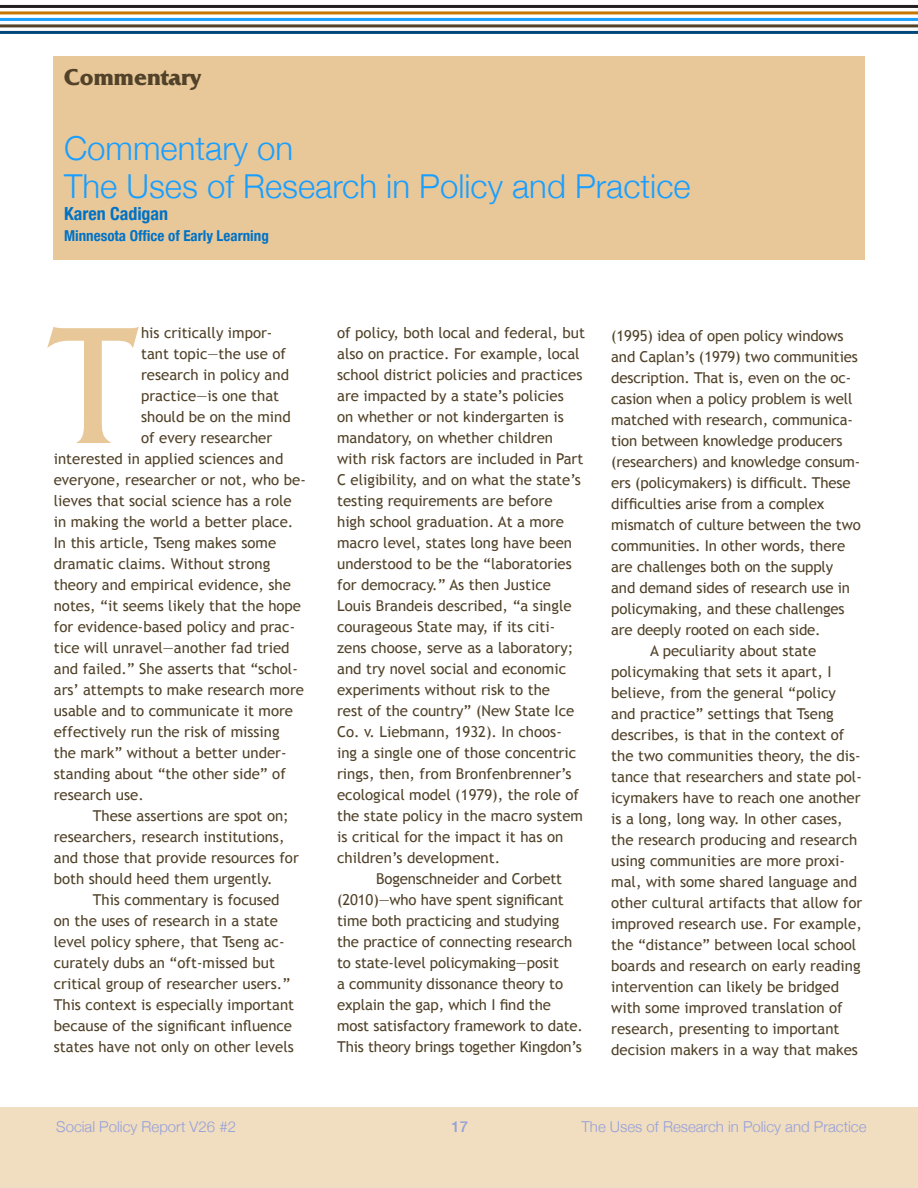
<style>
.page{position:relative;width:918px;height:1188px;background:#fff}
.page>*{position:absolute;margin:0;border:0;box-sizing:border-box;transform-origin:0 0}
._1stPara_DropCap{font:174.6px "Friz Quadrata";color:#e8c899}
.t1{font:300 33px/37.5px "Helvetica Neue";color:#1a9eff}
.t2{font:700 24px "Friz Quadrata";color:#514229}
.Author{font:700 condensed 18px "Helvetica Neue";color:#0072c6}
.BodyText{font:15px/21px "Trebuchet MS";color:#514229}
._1stPara_DropCap-2{font:15px "Trebuchet MS";color:#514229}
.t3{font:300 15px "Helvetica Neue";color:#94a0db}
.AuthorLocation{font:700 condensed 15px "Helvetica Neue";color:#0072c6}
.t4{font:500 15px "Helvetica Neue";color:#94a0db}
</style>
<div class="page">
<div style="left:0;top:1107px;width:918px;height:81px;background:#f1ddbf"></div>
<hr style="left:0;top:5px;width:918px;height:3px;background:#231f20">
<hr style="left:0;top:11px;width:918px;height:3px;background:#c67600">
<hr style="left:0;top:18px;width:918px;height:3px;background:#1a9eff">
<hr style="left:0;top:24px;width:918px;height:3px;background:#514229">
<hr style="left:0;top:31px;width:918px;height:3px;background:#004679">
<div style="left:53px;top:56px;width:812px;height:203px;background:#e8c899"></div>
<p class="t2" style="left:64px;top:64px;width:139px">Commentary</p>
<p class="t1" style="left:64px;top:128px;width:628px">Commentary on<br>The Uses of Research in Policy and Practice</p>
<p class="Author" style="left:64px;top:198px;width:106px">Karen Cadigan</p>
<p class="AuthorLocation" style="left:64px;top:223px;width:206px">Minnesota Office of Early Learning</p>
<p class="_1stPara_DropCap" style="left:54px;top:289px;width:82px">T</p>
<p class="_1stPara_DropCap-2" style="left:141px;top:324px;width:133px">his critically impor-</p>
<p class="_1stPara_DropCap-2" style="left:141px;top:345px;width:146px">tant topic—the use of</p>
<p class="_1stPara_DropCap-2" style="left:141px;top:366px;width:149px">research in policy and</p>
<p class="_1stPara_DropCap-2" style="left:141px;top:387px;width:140px">practice—is one that</p>
<p class="_1stPara_DropCap-2" style="left:141px;top:408px;width:151px">should be on the mind</p>
<p class="_1stPara_DropCap-2" style="left:141px;top:429px;width:133px">of every researcher</p>
<p class="_1stPara_DropCap-2" style="left:54px;top:450px;width:231px">interested in applied sciences and</p>
<p class="_1stPara_DropCap-2" style="left:54px;top:471px;width:254px">everyone, researcher or not, who be-</p>
<p class="_1stPara_DropCap-2" style="left:54px;top:492px;width:239px">lieves that social science has a role</p>
<p class="_1stPara_DropCap-2" style="left:54px;top:513px;width:241px">in making the world a better place.</p>
<p class="_1stPara_DropCap-2" style="left:54px;top:534px;width:224px">In this article, Tseng makes some</p>
<p class="_1stPara_DropCap-2" style="left:54px;top:555px;width:218px">dramatic claims. Without strong</p>
<p class="_1stPara_DropCap-2" style="left:54px;top:576px;width:239px">theory and empirical evidence, she</p>
<p class="_1stPara_DropCap-2" style="left:54px;top:597px;width:249px">notes, “it seems likely that the hope</p>
<p class="_1stPara_DropCap-2" style="left:54px;top:618px;width:243px">for evidence-based policy and prac-</p>
<p class="_1stPara_DropCap-2" style="left:54px;top:639px;width:237px">tice will unravel—another fad tried</p>
<p class="_1stPara_DropCap-2" style="left:54px;top:660px;width:246px">and failed.” She asserts that “schol-</p>
<p class="_1stPara_DropCap-2" style="left:54px;top:681px;width:252px">ars’ attempts to make research more</p>
<p class="_1stPara_DropCap-2" style="left:54px;top:702px;width:241px">usable and to communicate it more</p>
<p class="_1stPara_DropCap-2" style="left:54px;top:723px;width:227px">effectively run the risk of missing</p>
<p class="_1stPara_DropCap-2" style="left:54px;top:744px;width:234px">the mark” without a better under-</p>
<p class="_1stPara_DropCap-2" style="left:54px;top:765px;width:234px">standing about “the other side” of</p>
<p class="_1stPara_DropCap-2" style="left:54px;top:786px;width:92px">research use.</p>
<p class="BodyText" style="left:54px;top:805px;width:247px;text-indent:39px">These assertions are spot on; researchers, research institutions, and those that provide resources for both should heed them urgently.</p>
<p class="BodyText" style="left:54px;top:889px;width:242px;text-indent:39px">This commentary is focused on the uses of research in a state level policy sphere, that Tseng ac&shy;curately dubs an “oft-missed but critical group of researcher users.” This context is especially important because of the significant influence states have not only on other levels</p>
<p class="BodyText" style="left:337px;top:322px;width:249px">of policy, both local and federal, but also on practice. For example, local school district policies and practices are impacted by a state’s policies<br>on whether or not kindergarten is mandatory, on whether children with risk factors are included in Part C eligibility, and on what the state’s testing requirements are before<br>high school graduation. At a more macro level, states long have been understood to be the “laboratories for democracy.” As then Justice Louis Brandeis described, “a single courageous State may, if its citi&shy;zens choose, serve as a laboratory; and try novel social and economic experiments without risk to the<br>rest of the country” (New State Ice Co. v. Liebmann, 1932). In choos&shy;ing a single one of those concentric rings, then, from Bronfenbrenner’s ecological model (1979), the role of the state policy in the macro system is critical for the impact it has on children’s development.</p>
<p class="BodyText" style="left:337px;top:868px;width:247px;text-indent:39px">Bogenschneider and Corbett (2010)—who have spent significant time both practicing and studying the practice of connecting research to state-level policymaking—posit<br>a community dissonance theory to explain the gap, which I find the most satisfactory framework to date.<br>This theory brings together Kingdon’s</p>
<p class="BodyText" style="left:611px;top:326px;width:251px">(1995) idea of open policy windows and Caplan’s (1979) two communities description. That is, even on the oc&shy;casion when a policy problem is well matched with research, communica&shy;tion between knowledge producers (researchers) and knowledge consum&shy;ers (policymakers) is difficult. These difficulties arise from a complex mismatch of culture between the two communities. In other words, there are challenges both on the supply and demand sides of research use in policymaking, and these challenges are deeply rooted on each side.</p>
<p class="BodyText" style="left:611px;top:641px;width:253px;text-indent:39px">A peculiarity about state policymaking that sets it apart, I believe, from the general “policy and practice” settings that Tseng describes, is that in the context of the two communities theory, the dis&shy;tance that researchers and state pol&shy;icymakers have to reach one another is a long, long way. In other cases, the research producing and research using communities are more proxi&shy;mal, with some shared language and other cultural artifacts that allow for improved research use. For example, the “distance” between local school boards and research on early reading intervention can likely be bridged with some improved translation of research, presenting to important decision makers in a way that makes</p>
<p class="t3" style="left:56px;top:1115px;width:181px">Social Policy Report V26 #2</p>
<p class="t4" style="left:451px;top:1115px;width:18px">17</p>
<p class="t3" style="left:582px;top:1115px;width:286px">The Uses of Research in Policy and Practice</p>
</div>
